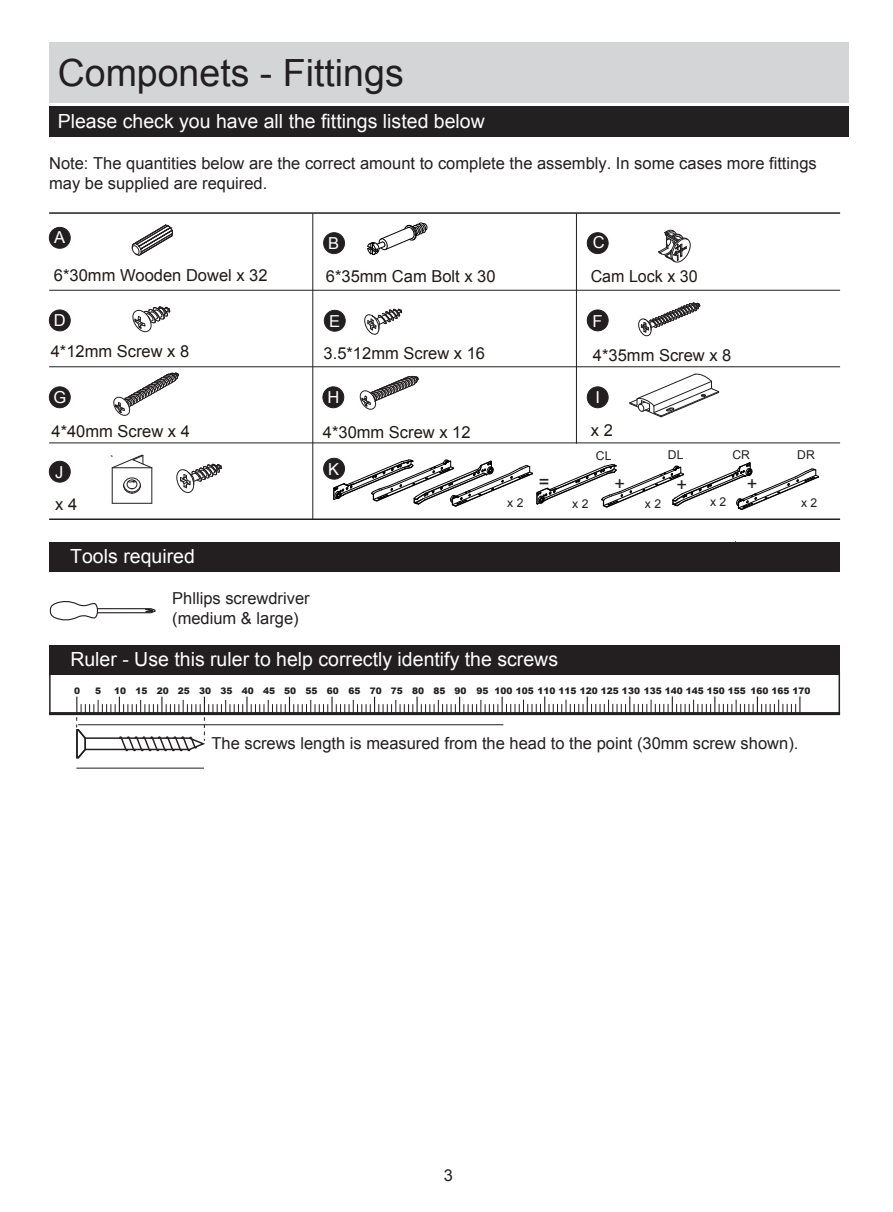
<style>
.page{position:relative;width:893px;height:1212px;background:#fff}
.page>*{position:absolute;margin:0;border:0;box-sizing:border-box;transform-origin:0 0}
.t1{font:37.5px "Arial";color:#231f20}
.t2{font:19.5px "Arial";color:#fff}
.t3{font:18.15px "Arial";color:#231f20}
.t4{font:16.5px/19.8px "Arial";color:#231f20}
.t5{font:16.5px "Arial";color:#211915}
.t6{font:16.5px "Arial";color:#fff}
.t7{font:16.35px "Arial";color:#231f20}
.t8{font:12.15px "Arial";color:#231f20}
.t9{font:900 9px "Arial";color:#231f20}
</style>
<div class="page">
<div style="left:49px;top:106px;width:800px;height:30px;background:#232021"></div>
<div style="left:50px;top:42px;width:799px;height:60px;background:#d3d5d7"></div>
<hr style="left:49px;top:290px;width:791px;height:1px;background:#231f20">
<hr style="left:49px;top:518px;width:791px;height:2px;background:#231f20">
<hr style="left:49px;top:442px;width:791px;height:1px;background:#231f20">
<hr style="left:49px;top:366px;width:791px;height:1px;background:#231f20">
<hr style="left:312px;top:213px;width:1px;height:306px;background:#231f20">
<div style="left:49px;top:227px;width:21px;height:21px;background:#231f20;border-radius:50%"></div>
<div style="left:49px;top:227px;width:21px;height:21px;border:1px solid #231f20;border-radius:50%"></div>
<div style="left:324px;top:310px;width:21px;height:21px;background:#231f20;border-radius:50%"></div>
<div style="left:324px;top:310px;width:21px;height:21px;border:1px solid #231f20;border-radius:50%"></div>
<div style="left:324px;top:233px;width:20px;height:21px;background:#231f20;border-radius:50%"></div>
<div style="left:323px;top:232px;width:22px;height:22px;border:1px solid #231f20;border-radius:50%"></div>
<div style="left:323px;top:387px;width:21px;height:21px;background:#231f20;border-radius:50%"></div>
<div style="left:323px;top:387px;width:21px;height:21px;border:1px solid #231f20;border-radius:50%"></div>
<div style="left:587px;top:233px;width:21px;height:21px;background:#231f20;border-radius:50%"></div>
<div style="left:587px;top:232px;width:21px;height:22px;border:1px solid #231f20;border-radius:50%"></div>
<div style="left:587px;top:387px;width:21px;height:21px;background:#231f20;border-radius:50%"></div>
<div style="left:587px;top:387px;width:21px;height:21px;border:1px solid #231f20;border-radius:50%"></div>
<hr style="left:49px;top:212px;width:791px;height:2px;background:#231f20">
<div style="left:49px;top:310px;width:21px;height:21px;background:#231f20;border-radius:50%"></div>
<div style="left:49px;top:310px;width:21px;height:21px;border:1px solid #231f20;border-radius:50%"></div>
<div style="left:324px;top:458px;width:20px;height:21px;background:#231f20;border-radius:50%"></div>
<div style="left:323px;top:458px;width:22px;height:21px;border:1px solid #231f20;border-radius:50%"></div>
<div style="left:49px;top:387px;width:21px;height:21px;background:#231f20;border-radius:50%"></div>
<div style="left:49px;top:387px;width:21px;height:21px;border:1px solid #231f20;border-radius:50%"></div>
<svg style="left:132px;top:225px;width:41px;height:31px"></svg>
<svg style="left:658px;top:230px;width:33px;height:32px"></svg>
<hr style="left:576px;top:213px;width:1px;height:231px;background:#231f20">
<div style="left:587px;top:310px;width:21px;height:21px;background:#231f20;border-radius:50%"></div>
<div style="left:587px;top:310px;width:21px;height:21px;border:1px solid #231f20;border-radius:50%"></div>
<div style="left:49px;top:461px;width:21px;height:21px;background:#231f20;border-radius:50%"></div>
<div style="left:49px;top:461px;width:21px;height:21px;border:1px solid #231f20;border-radius:50%"></div>
<div style="left:49px;top:645px;width:791px;height:30px;background:#231f20"></div>
<hr style="left:49px;top:712px;width:791px;height:3px;background:#231f20">
<div style="left:49px;top:542px;width:791px;height:30px;background:#231f20"></div>
<svg style="left:49px;top:601px;width:107px;height:20px"></svg>
<svg style="left:75px;top:696px;width:725px;height:63px"></svg>
<hr style="left:78px;top:724px;width:425px;height:1px;background:#231f20">
<hr style="left:76px;top:768px;width:128px;height:1px;background:#231f20">
<svg style="left:364px;top:308px;width:39px;height:27px"></svg>
<svg style="left:367px;top:222px;width:60px;height:33px"></svg>
<svg style="left:638px;top:303px;width:63px;height:34px"></svg>
<svg style="left:629px;top:373px;width:91px;height:45px"></svg>
<svg style="left:176px;top:463px;width:46px;height:30px"></svg>
<svg style="left:123px;top:479px;width:18px;height:14px"></svg>
<div style="left:123px;top:477px;width:18px;height:16px;border:1px solid #231f20;border-radius:50%"></div>
<hr style="left:151px;top:468px;width:1px;height:35px;background:#231f20">
<svg style="left:111px;top:454px;width:42px;height:15px"></svg>
<hr style="left:112px;top:468px;width:1px;height:35px;background:#231f20">
<hr style="left:112px;top:467px;width:40px;height:1px;background:#231f20">
<hr style="left:112px;top:503px;width:40px;height:1px;background:#231f20">
<svg style="left:360px;top:376px;width:59px;height:34px"></svg>
<svg style="left:113px;top:373px;width:66px;height:43px"></svg>
<svg style="left:133px;top:307px;width:38px;height:26px"></svg>
<svg style="left:333px;top:459px;width:486px;height:51px"></svg>
<h1 class="t1" style="left:58px;top:48px;width:347px">Componets - Fittings</h1>
<p class="t2" style="left:58px;top:109px;width:429px">Please check you have all the fittings listed below</p>
<p class="t4" style="left:49px;top:154px;width:769px">Note: The quantities below are the correct amount to complete the assembly. In some cases more fittings may be supplied are required.</p>
<p class="t6" style="left:54px;top:226px;width:13px">A</p>
<p class="t5" style="left:54px;top:264px;width:215px">6*30mm Wooden Dowel x 32</p>
<p class="t6" style="left:54px;top:310px;width:13px">D</p>
<p class="t6" style="left:328px;top:232px;width:13px">B</p>
<p class="t5" style="left:326px;top:266px;width:171px">6*35mm Cam Bolt x 30</p>
<p class="t6" style="left:329px;top:310px;width:13px">E</p>
<p class="t6" style="left:593px;top:232px;width:13px">C</p>
<p class="t5" style="left:591px;top:266px;width:109px">Cam Lock x 30</p>
<p class="t6" style="left:592px;top:311px;width:12px">F</p>
<p class="t5" style="left:51px;top:341px;width:140px">4*12mm Screw x 8</p>
<p class="t5" style="left:324px;top:342px;width:163px">3.5*12mm Screw x 16</p>
<p class="t5" style="left:593px;top:344px;width:140px">4*35mm Screw x 8</p>
<p class="t6" style="left:53px;top:387px;width:14px">G</p>
<p class="t5" style="left:52px;top:420px;width:140px">4*40mm Screw x 4</p>
<p class="t5" style="left:323px;top:421px;width:149px">4*30mm Screw x 12</p>
<p class="t6" style="left:327px;top:387px;width:13px">H</p>
<p class="t6" style="left:595px;top:387px;width:6px">I</p>
<p class="t5" style="left:591px;top:419px;width:24px">x 2</p>
<p class="t8" style="left:596px;top:448px;width:17px">CL</p>
<p class="t8" style="left:668px;top:447px;width:17px">DL</p>
<p class="t8" style="left:732px;top:446px;width:19px">CR</p>
<p class="t8" style="left:797px;top:447px;width:19px">DR</p>
<p class="t6" style="left:55px;top:461px;width:10px">J</p>
<p class="t5" style="left:55px;top:493px;width:24px">x 4</p>
<p class="t2" style="left:70px;top:544px;width:126px">Tools required</p>
<p class="t4" style="left:172px;top:588px;width:139px">Phllips screwdriver (medium &amp; large)</p>
<p class="t6" style="left:328px;top:458px;width:13px">K</p>
<p class="t3" style="left:539px;top:470px;width:12px">=</p>
<p class="t3" style="left:614px;top:472px;width:12px">+</p>
<p class="t3" style="left:676px;top:473px;width:12px">+</p>
<p class="t3" style="left:747px;top:472px;width:12px">+</p>
<p class="t8" style="left:507px;top:495px;width:18px">x 2</p>
<p class="t8" style="left:572px;top:496px;width:18px">x 2</p>
<p class="t8" style="left:645px;top:496px;width:18px">x 2</p>
<p class="t8" style="left:710px;top:494px;width:18px">x 2</p>
<p class="t8" style="left:801px;top:495px;width:18px">x 2</p>
<p class="t2" style="left:70px;top:646px;width:489px">Ruler - Use this ruler to help correctly identify the screws</p>
<p class="t9" style="left:74px;top:684px;width:8px">0</p>
<p class="t9" style="left:95px;top:684px;width:8px">5</p>
<p class="t9" style="left:114px;top:684px;width:698px">10 15 20 25 30 35 40 45 50 55 60 65 70 75 80 85 90 95 100 105 110 115 120 125 130 135 140 145 150 155 160 165 170</p>
<p class="t4" style="left:211px;top:734px;width:588px">The screws length is measured from the head to the point (30mm screw shown).</p>
<p class="t7" style="left:444px;top:1164px;width:11px">3</p>
</div>
